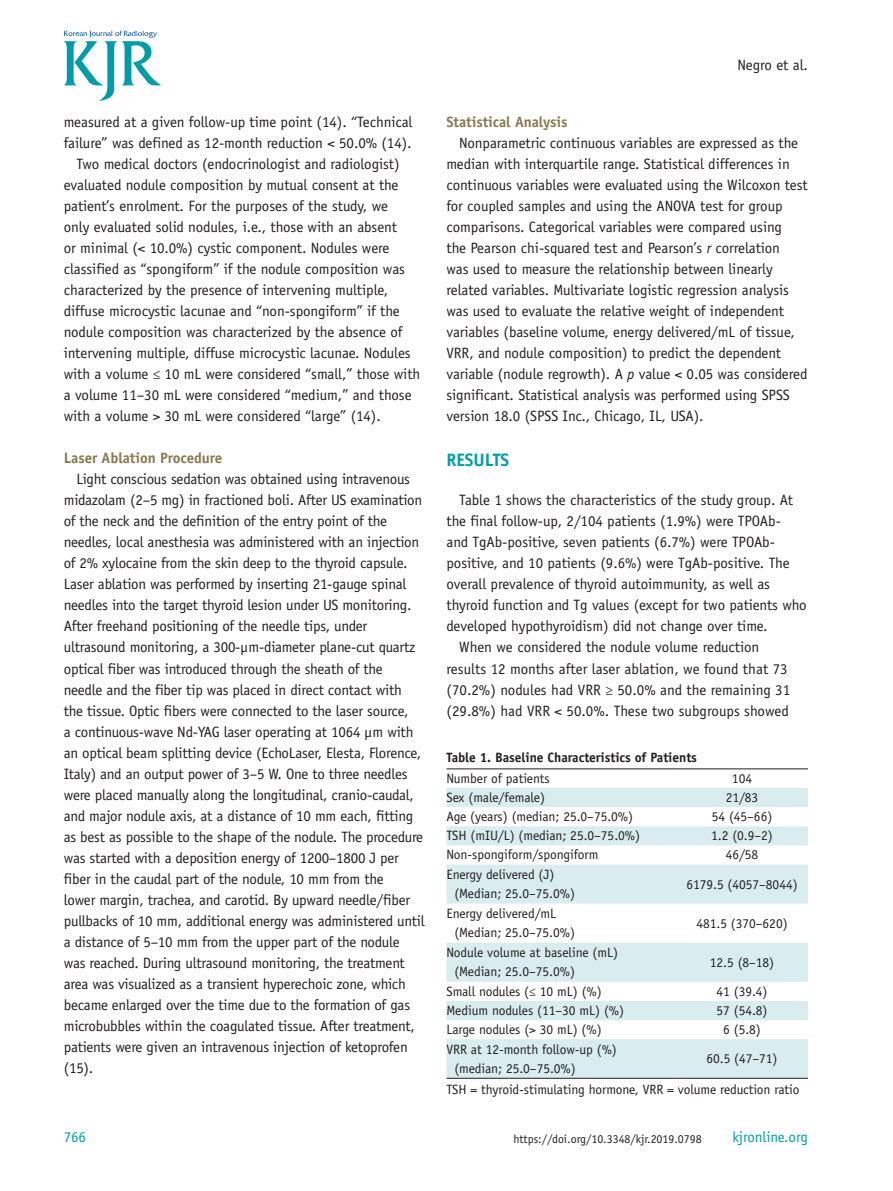
<style>
.page{position:relative;width:893px;height:1191px;background:#fff}
.page>*{position:absolute;margin:0;border:0;box-sizing:border-box;transform-origin:0 0}
.t1{font:700 18px "Officina Sans Std";letter-spacing:-.005em;color:#009caa}
.t2{font:15px "Officina Sans Std";letter-spacing:-.015em;color:#231f20}
.t3{font:700 15px "Officina Sans Std";letter-spacing:-.005em;color:#887a51}
.t4{font:15px "Officina Sans Std";letter-spacing:-.005em;color:#009caa}
.t5{font:13.5px/18.8px "Officina Sans Std";letter-spacing:-.005em;color:#231f20}
.t6{font:700 13.5px/20.7px "Officina Sans Std";letter-spacing:-.005em;color:#231f20}
.t7{font:12px "Officina Sans Std";letter-spacing:-.005em;color:#231f20}
.s1{font-style:italic}
.s2{font-weight:400}
</style>
<div class="page">
<svg style="left:64px;top:31px;width:97px;height:70px"></svg>
<svg style="left:446px;top:788px;width:362px;height:289px;fill:#d9edef"></svg>
<hr style="left:446px;top:1077px;width:230px;height:1px;background:#231f20">
<hr style="left:676px;top:1077px;width:132px;height:1px;background:#231f20">
<hr style="left:446px;top:768px;width:230px;height:1px;background:#231f20">
<hr style="left:676px;top:768px;width:132px;height:1px;background:#231f20">
<p class="t2" style="left:64px;top:113px;width:350px">measured at a given follow-up time point (14). “Technical</p>
<p class="t2" style="left:64px;top:134px;width:349px">failure” was defined as 12-month reduction &lt; 50.0% (14).</p>
<p class="t2" style="left:77px;top:155px;width:325px">Two medical doctors (endocrinologist and radiologist)</p>
<p class="t2" style="left:64px;top:176px;width:336px">evaluated nodule composition by mutual consent at the</p>
<p class="t2" style="left:64px;top:197px;width:326px">patient’s enrolment. For the purposes of the study, we</p>
<p class="t2" style="left:64px;top:218px;width:335px">only evaluated solid nodules, i.e., those with an absent</p>
<p class="t2" style="left:64px;top:239px;width:327px">or minimal (&lt; 10.0%) cystic component. Nodules were</p>
<p class="t2" style="left:64px;top:260px;width:343px">classified as “spongiform” if the nodule composition was</p>
<p class="t2" style="left:64px;top:281px;width:326px">characterized by the presence of intervening multiple,</p>
<p class="t2" style="left:64px;top:302px;width:338px">diffuse microcystic lacunae and “non-spongiform” if the</p>
<p class="t2" style="left:64px;top:323px;width:340px">nodule composition was characterized by the absence of</p>
<p class="t2" style="left:64px;top:344px;width:348px">intervening multiple, diffuse microcystic lacunae. Nodules</p>
<p class="t2" style="left:64px;top:365px;width:358px">with a volume ≤ 10 mL were considered “small,” those with</p>
<p class="t2" style="left:64px;top:386px;width:349px">a volume 11–30 mL were considered “medium,” and those</p>
<p class="t2" style="left:64px;top:407px;width:319px">with a volume &gt; 30 mL were considered “large” (14).</p>
<p class="t3" style="left:64px;top:449px;width:160px">Laser Ablation Procedure</p>
<p class="t2" style="left:77px;top:470px;width:335px">Light conscious sedation was obtained using intravenous</p>
<p class="t2" style="left:64px;top:491px;width:360px">midazolam (2–5 mg) in fractioned boli. After US examination</p>
<p class="t2" style="left:64px;top:512px;width:325px">of the neck and the definition of the entry point of the</p>
<p class="t2" style="left:64px;top:533px;width:357px">needles, local anesthesia was administered with an injection</p>
<p class="t2" style="left:64px;top:554px;width:345px">of 2% xylocaine from the skin deep to the thyroid capsule.</p>
<p class="t2" style="left:64px;top:575px;width:344px">Laser ablation was performed by inserting 21-gauge spinal</p>
<p class="t2" style="left:64px;top:596px;width:349px">needles into the target thyroid lesion under US monitoring.</p>
<p class="t2" style="left:64px;top:617px;width:305px">After freehand positioning of the needle tips, under</p>
<p class="t2" style="left:64px;top:638px;width:353px">ultrasound monitoring, a 300-µm-diameter plane-cut quartz</p>
<p class="t2" style="left:64px;top:659px;width:321px">optical fiber was introduced through the sheath of the</p>
<p class="t2" style="left:64px;top:680px;width:340px">needle and the fiber tip was placed in direct contact with</p>
<p class="t2" style="left:64px;top:701px;width:346px">the tissue. Optic fibers were connected to the laser source,</p>
<p class="t2" style="left:64px;top:722px;width:351px">a continuous-wave Nd-YAG laser operating at 1064 µm with</p>
<p class="t2" style="left:64px;top:743px;width:359px">an optical beam splitting device (EchoLaser, Elesta, Florence,</p>
<p class="t2" style="left:64px;top:764px;width:345px">Italy) and an output power of 3–5 W. One to three needles</p>
<p class="t2" style="left:64px;top:785px;width:352px">were placed manually along the longitudinal, cranio-caudal,</p>
<p class="t2" style="left:64px;top:806px;width:351px">and major nodule axis, at a distance of 10 mm each, fitting</p>
<p class="t2" style="left:64px;top:827px;width:361px">as best as possible to the shape of the nodule. The procedure</p>
<p class="t2" style="left:64px;top:848px;width:337px">was started with a deposition energy of 1200–1800 J per</p>
<p class="t2" style="left:64px;top:869px;width:321px">fiber in the caudal part of the nodule, 10 mm from the</p>
<p class="t2" style="left:64px;top:890px;width:348px">lower margin, trachea, and carotid. By upward needle/fiber</p>
<p class="t2" style="left:64px;top:911px;width:362px">pullbacks of 10 mm, additional energy was administered until</p>
<p class="t2" style="left:64px;top:932px;width:337px">a distance of 5–10 mm from the upper part of the nodule</p>
<p class="t2" style="left:64px;top:953px;width:343px">was reached. During ultrasound monitoring, the treatment</p>
<p class="t2" style="left:64px;top:974px;width:344px">area was visualized as a transient hyperechoic zone, which</p>
<p class="t2" style="left:64px;top:995px;width:348px">became enlarged over the time due to the formation of gas</p>
<p class="t2" style="left:64px;top:1016px;width:353px">microbubbles within the coagulated tissue. After treatment,</p>
<p class="t2" style="left:64px;top:1037px;width:345px">patients were given an intravenous injection of ketoprofen</p>
<p class="t2" style="left:64px;top:1058px;width:31px">(15).</p>
<p class="t4" style="left:64px;top:1128px;width:24px">766</p>
<p class="t2" style="left:738px;top:56px;width:72px">Negro et al.</p>
<p class="t3" style="left:446px;top:113px;width:123px">Statistical Analysis</p>
<p class="t2" style="left:459px;top:134px;width:340px">Nonparametric continuous variables are expressed as the</p>
<p class="t2" style="left:446px;top:155px;width:345px">median with interquartile range. Statistical differences in</p>
<p class="t2" style="left:446px;top:176px;width:363px">continuous variables were evaluated using the Wilcoxon test</p>
<p class="t2" style="left:446px;top:197px;width:338px">for coupled samples and using the ANOVA test for group</p>
<p class="t2" style="left:446px;top:218px;width:337px">comparisons. Categorical variables were compared using</p>
<p class="t2" style="left:446px;top:239px;width:335px">the Pearson chi-squared test and Pearson’s <span class="s1">r</span> correlation</p>
<p class="t2" style="left:446px;top:260px;width:328px">was used to measure the relationship between linearly</p>
<p class="t2" style="left:446px;top:281px;width:344px">related variables. Multivariate logistic regression analysis</p>
<p class="t2" style="left:446px;top:302px;width:339px">was used to evaluate the relative weight of independent</p>
<p class="t2" style="left:446px;top:323px;width:350px">variables (baseline volume, energy delivered/mL of tissue,</p>
<p class="t2" style="left:446px;top:344px;width:336px">VRR, and nodule composition) to predict the dependent</p>
<p class="t2" style="left:446px;top:365px;width:362px">variable (nodule regrowth). A <span class="s1">p</span> value &lt; 0.05 was considered</p>
<p class="t2" style="left:446px;top:386px;width:345px">significant. Statistical analysis was performed using SPSS</p>
<p class="t2" style="left:446px;top:407px;width:259px">version 18.0 (SPSS Inc., Chicago, IL, USA).</p>
<p class="t1" style="left:446px;top:448px;width:64px">RESULTS</p>
<p class="t2" style="left:459px;top:491px;width:335px">Table 1 shows the characteristics of the study group. At</p>
<p class="t2" style="left:446px;top:512px;width:336px">the final follow-up, 2/104 patients (1.9%) were TPOAb-</p>
<p class="t2" style="left:446px;top:533px;width:330px">and TgAb-positive, seven patients (6.7%) were TPOAb-</p>
<p class="t2" style="left:446px;top:554px;width:345px">positive, and 10 patients (9.6%) were TgAb-positive. The</p>
<p class="t2" style="left:446px;top:575px;width:325px">overall prevalence of thyroid autoimmunity, as well as</p>
<p class="t2" style="left:446px;top:596px;width:362px">thyroid function and Tg values (except for two patients who</p>
<p class="t2" style="left:446px;top:617px;width:323px">developed hypothyroidism) did not change over time.</p>
<p class="t2" style="left:459px;top:638px;width:302px">When we considered the nodule volume reduction</p>
<p class="t2" style="left:446px;top:659px;width:343px">results 12 months after laser ablation, we found that 73</p>
<p class="t2" style="left:446px;top:680px;width:345px">(70.2%) nodules had VRR ≥ 50.0% and the remaining 31</p>
<p class="t2" style="left:446px;top:701px;width:344px">(29.8%) had VRR &lt; 50.0%. These two subgroups showed</p>
<p class="t6" style="left:446px;top:747px;width:252px">Table 1. Baseline Characteristics of Patients<br><span class="s2">Number of patients</span></p>
<p class="t5" style="left:732px;top:769px;width:22px">104</p>
<p class="t5" style="left:446px;top:788px;width:100px">Sex (male/female)</p>
<p class="t5" style="left:726px;top:788px;width:34px">21/83</p>
<p class="t5" style="left:446px;top:807px;width:188px">Age (years) (median; 25.0–75.0%)</p>
<p class="t5" style="left:712px;top:807px;width:62px">54 (45–66)</p>
<p class="t5" style="left:446px;top:826px;width:195px">TSH (mIU/L) (median; 25.0–75.0%)</p>
<p class="t5" style="left:711px;top:826px;width:63px">1.2 (0.9–2)</p>
<p class="t5" style="left:446px;top:845px;width:153px">Non-spongiform/spongiform</p>
<p class="t5" style="left:726px;top:845px;width:34px">46/58</p>
<p class="t5" style="left:454px;top:865px;width:122px;text-indent:-8px">Energy delivered (J) (Median; 25.0–75.0%)</p>
<p class="t5" style="left:686px;top:874px;width:113px">6179.5 (4057–8044)</p>
<p class="t5" style="left:454px;top:904px;width:122px;text-indent:-8px">Energy delivered/mL (Median; 25.0–75.0%)</p>
<p class="t5" style="left:696px;top:913px;width:93px">481.5 (370–620)</p>
<p class="t5" style="left:454px;top:943px;width:165px;text-indent:-8px">Nodule volume at baseline (mL) (Median; 25.0–75.0%)</p>
<p class="t5" style="left:710px;top:952px;width:66px">12.5 (8–18)</p>
<p class="t5" style="left:446px;top:982px;width:157px">Small nodules (≤ 10 mL) (%)</p>
<p class="t5" style="left:716px;top:982px;width:53px">41 (39.4)</p>
<p class="t5" style="left:446px;top:1001px;width:179px">Medium nodules (11–30 mL) (%)</p>
<p class="t5" style="left:716px;top:1001px;width:53px">57 (54.8)</p>
<p class="t5" style="left:446px;top:1020px;width:157px">Large nodules (&gt; 30 mL) (%)</p>
<p class="t5" style="left:723px;top:1020px;width:39px">6 (5.8)</p>
<p class="t5" style="left:454px;top:1040px;width:164px;text-indent:-8px">VRR at 12-month follow-up (%) (median; 25.0–75.0%)</p>
<p class="t5" style="left:706px;top:1049px;width:73px">60.5 (47–71)</p>
<p class="t5" style="left:446px;top:1079px;width:354px">TSH = thyroid-stimulating hormone, VRR = volume reduction ratio</p>
<p class="t7" style="left:513px;top:1132px;width:190px">https://doi.org/10.3348/kjr.2019.0798</p>
<p class="t4" style="left:732px;top:1128px;width:77px">kjronline.org</p>
</div>
